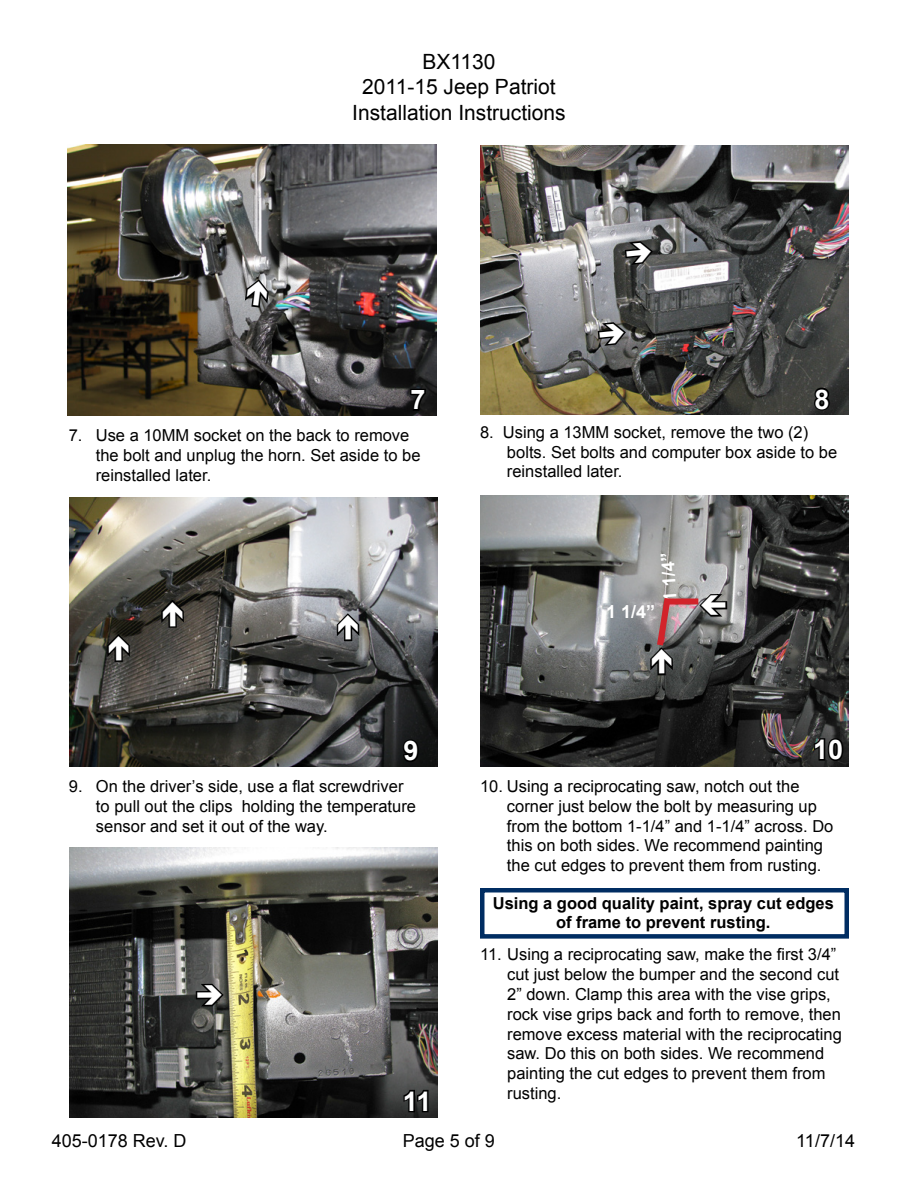
<style>
.page{position:relative;width:918px;height:1188px;background:#fff}
.page>*{position:absolute;margin:0;border:0;box-sizing:border-box;transform-origin:0 0}
.t1{font:700 27px "Arial";color:#fff}
.t2{font:21px/25.2px "Arial";color:#000;text-align:center}
.t3{font:18px "Arial";color:#000}
.t4{font:700 18px "Arial";color:#fff}
.t5{font:16.5px/19.8px "Arial";color:#000}
.t6{font:700 16.5px/19.8px "Arial";color:#000;text-align:center}
</style>
<div class="page">
<img style="left:69px;top:497px;width:369px;height:269px">
<svg style="left:401px;top:737px;width:20px;height:27px"></svg>
<img style="left:68px;top:145px;width:369px;height:271px">
<svg style="left:409px;top:387px;width:18px;height:25px"></svg>
<img style="left:480px;top:146px;width:369px;height:269px">
<svg style="left:812px;top:385px;width:20px;height:28px"></svg>
<img style="left:480px;top:496px;width:369px;height:270px">
<svg style="left:812px;top:736px;width:33px;height:27px"></svg>
<div style="left:480px;top:888px;width:369px;height:51px;border:4px solid #002d62"></div>
<img style="left:69px;top:848px;width:369px;height:270px">
<svg style="left:402px;top:1088px;width:28px;height:26px"></svg>
<div style="left:665px;top:598px;width:33px;height:6px;background:#d2232a"></div>
<svg style="left:105px;top:632px;width:27px;height:31px"></svg>
<svg style="left:334px;top:611px;width:28px;height:32px"></svg>
<svg style="left:243px;top:277px;width:28px;height:32px"></svg>
<svg style="left:596px;top:320px;width:32px;height:28px"></svg>
<svg style="left:623px;top:239px;width:32px;height:28px"></svg>
<svg style="left:159px;top:598px;width:27px;height:31px"></svg>
<svg style="left:697px;top:591px;width:32px;height:28px"></svg>
<svg style="left:648px;top:592px;width:27px;height:85px;background:#7b6263"></svg>
<svg style="left:194px;top:981px;width:32px;height:28px"></svg>
<p class="t2" style="left:352px;top:50px;width:215px">BX1130<br>2011-15 Jeep Patriot<br>Installation Instructions</p>
<h1 class="t1" style="left:411px;top:382px;width:17px">7</h1>
<h1 class="t1" style="left:814px;top:381px;width:17px">8</h1>
<p class="t5" style="left:507px;top:422px;width:332px;text-indent:-27px">8. Using a 13MM socket, remove the two (2) bolts. Set bolts and computer box aside to be reinstalled later.</p>
<p class="t5" style="left:96px;top:425px;width:326px;text-indent:-27px">7. Use a 10MM socket on the back to remove the bolt and unplug the horn. Set aside to be reinstalled later.</p>
<p class="t4" style="left:659px;top:602px;width:51px;rotate:-94deg">1 1/4”</p>
<h1 class="t1" style="left:403px;top:733px;width:17px">9</h1>
<p class="t5" style="left:96px;top:776px;width:322px;text-indent:-27px">9. On the driver’s side, use a flat screwdriver to pull out the clips holding the temperature sensor and set it out of the way.</p>
<h1 class="t1" style="left:403px;top:1083px;width:30px">11</h1>
<p class="t4" style="left:606px;top:599px;width:51px">1 1/4”</p>
<h1 class="t1" style="left:813px;top:732px;width:32px">10</h1>
<p class="t5" style="left:507px;top:776px;width:328px;text-indent:-27px">10. Using a reciprocating saw, notch out the corner just below the bolt by measuring up from the bottom 1-1/4” and 1-1/4” across. Do this on both sides. We recommend painting the cut edges to prevent them from rusting.</p>
<p class="t6" style="left:493px;top:893px;width:343px">Using a good quality paint, spray cut edges of frame to prevent rusting.</p>
<p class="t5" style="left:507px;top:945px;width:336px;text-indent:-27px">11. Using a reciprocating saw, make the first 3/4” cut just below the bumper and the second cut 2” down. Clamp this area with the vise grips, rock vise grips back and forth to remove, then remove excess material with the reciprocating saw. Do this on both sides. We recommend painting the cut edges to prevent them from rusting.</p>
<p class="t3" style="left:52px;top:1129px;width:136px">405-0178 Rev. D</p>
<p class="t3" style="left:403px;top:1129px;width:94px">Page 5 of 9</p>
<p class="t3" style="left:796px;top:1129px;width:60px">11/7/14</p>
</div>
